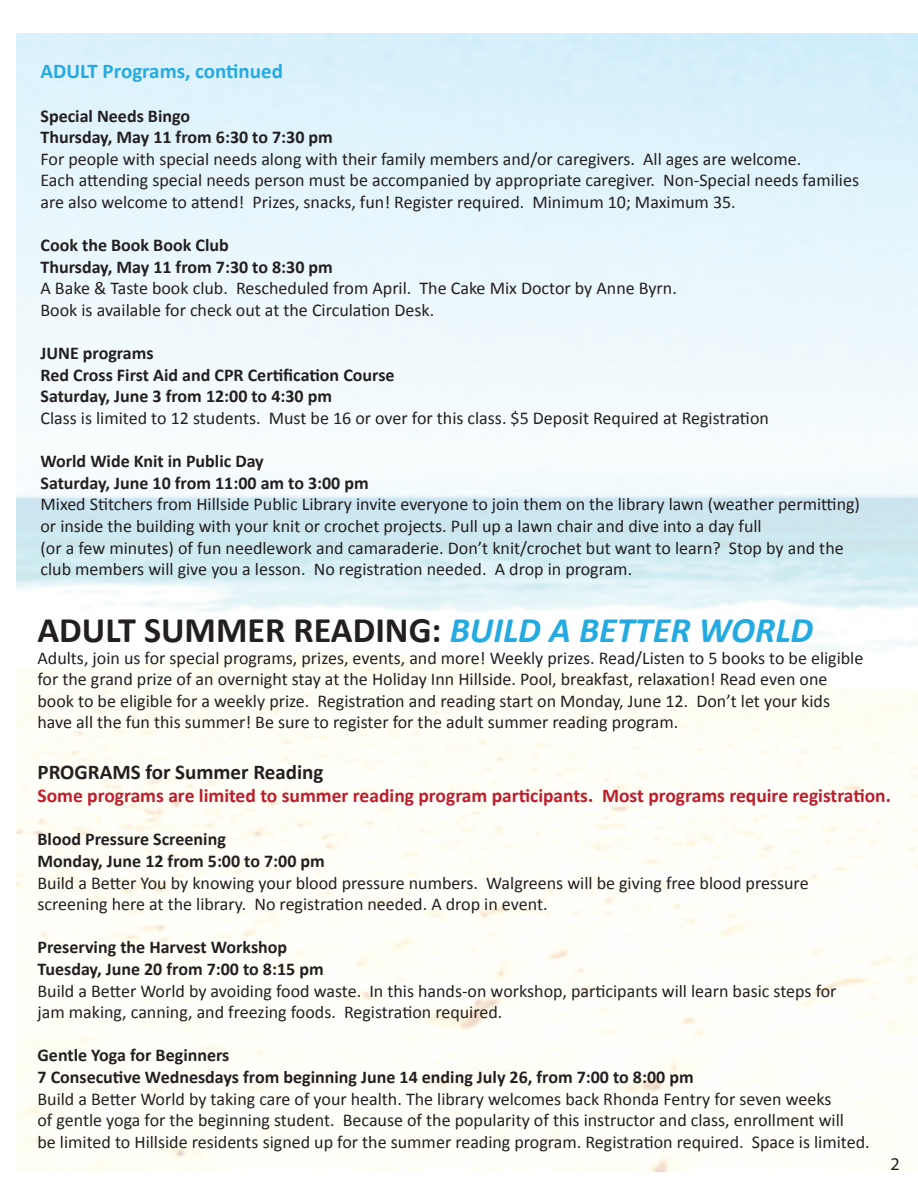
<style>
.page{position:relative;width:918px;height:1188px;background:#fff}
.page>*{position:absolute;margin:0;border:0;box-sizing:border-box;transform-origin:0 0}
.t1{font:700 36px "Calibri";color:#231f20}
.t2{font:700 21px "Calibri";color:#231f20}
.t3{font:700 21px "Calibri";color:#24aae1}
.t4{font:700 19.5px "Calibri";color:#be1d2c}
.t5{font:18px/21.6px "Calibri";color:#231f20}
.t6{font:700 18px/21.6px "Calibri";color:#231f20}
.t7{font:18px "Myriad Pro";color:#231f20}
.s1{font-style:italic;color:#24aae1}
</style>
<div class="page">
<p class="t3" style="left:40px;top:58px;width:244px">ADULT Programs, continued</p>
<p class="t6" style="left:40px;top:105px;width:294px">Special Needs Bingo<br>Thursday, May 11 from 6:30 to 7:30 pm</p>
<p class="t5" style="left:40px;top:148px;width:820px">For people with special needs along with their family members and/or caregivers. All ages are welcome.<br>Each attending special needs person must be accompanied by appropriate caregiver. Non-Special needs families are also welcome to attend! Prizes, snacks, fun! Register required. Minimum 10; Maximum 35.</p>
<p class="t6" style="left:40px;top:234px;width:294px">Cook the Book Book Club<br>Thursday, May 11 from 7:30 to 8:30 pm</p>
<p class="t5" style="left:40px;top:278px;width:638px">A Bake &amp; Taste book club. Rescheduled from April. The Cake Mix Doctor by Anne Byrn.<br>Book is available for check out at the Circulation Desk.</p>
<p class="t6" style="left:40px;top:342px;width:356px">JUNE programs<br>Red Cross First Aid and CPR Certification Course<br>Saturday, June 3 from 12:00 to 4:30 pm</p>
<p class="t5" style="left:40px;top:407px;width:730px">Class is limited to 12 students. Must be 16 or over for this class. $5 Deposit Required at Registration</p>
<p class="t6" style="left:40px;top:450px;width:330px">World Wide Knit in Public Day<br>Saturday, June 10 from 11:00 am to 3:00 pm</p>
<p class="t5" style="left:40px;top:494px;width:821px">Mixed Stitchers from Hillside Public Library invite everyone to join them on the library lawn (weather permitting) or inside the building with your knit or crochet projects. Pull up a lawn chair and dive into a day full<br>(or a few minutes) of fun needlework and camaraderie. Don’t knit/crochet but want to learn? Stop by and the club members will give you a lesson. No registration needed. A drop in program.</p>
<h1 class="t1" style="left:38px;top:607px;width:777px">ADULT SUMMER READING: <span class="s1">BUILD A BETTER WORLD</span></h1>
<p class="t5" style="left:38px;top:647px;width:827px">Adults, join us for special programs, prizes, events, and more! Weekly prizes. Read/Listen to 5 books to be eligible for the grand prize of an overnight stay at the Holiday Inn Hillside. Pool, breakfast, relaxation! Read even one book to be eligible for a weekly prize. Registration and reading start on Monday, June 12. Don’t let your kids have all the fun this summer! Be sure to register for the adult summer reading program.</p>
<p class="t2" style="left:38px;top:758px;width:288px">PROGRAMS for Summer Reading</p>
<p class="t4" style="left:38px;top:783px;width:855px">Some programs are limited to summer reading program participants. Most programs require registration.</p>
<p class="t6" style="left:38px;top:829px;width:289px">Blood Pressure Screening<br>Monday, June 12 from 5:00 to 7:00 pm</p>
<p class="t5" style="left:38px;top:872px;width:773px">Build a Better You by knowing your blood pressure numbers. Walgreens will be giving free blood pressure screening here at the library. No registration needed. A drop in event.</p>
<p class="t6" style="left:38px;top:937px;width:288px">Preserving the Harvest Workshop<br>Tuesday, June 20 from 7:00 to 8:15 pm</p>
<p class="t5" style="left:38px;top:980px;width:801px">Build a Better World by avoiding food waste. In this hands-on workshop, participants will learn basic steps for jam making, canning, and freezing foods. Registration required.</p>
<p class="t6" style="left:38px;top:1045px;width:658px">Gentle Yoga for Beginners<br>7 Consecutive Wednesdays from beginning June 14 ending July 26, from 7:00 to 8:00 pm</p>
<p class="t5" style="left:38px;top:1088px;width:834px">Build a Better World by taking care of your health. The library welcomes back Rhonda Fentry for seven weeks<br>of gentle yoga for the beginning student. Because of the popularity of this instructor and class, enrollment will<br>be limited to Hillside residents signed up for the summer reading program. Registration required. Space is limited.</p>
<p class="t7" style="left:890px;top:1152px;width:11px">2</p>
</div>
